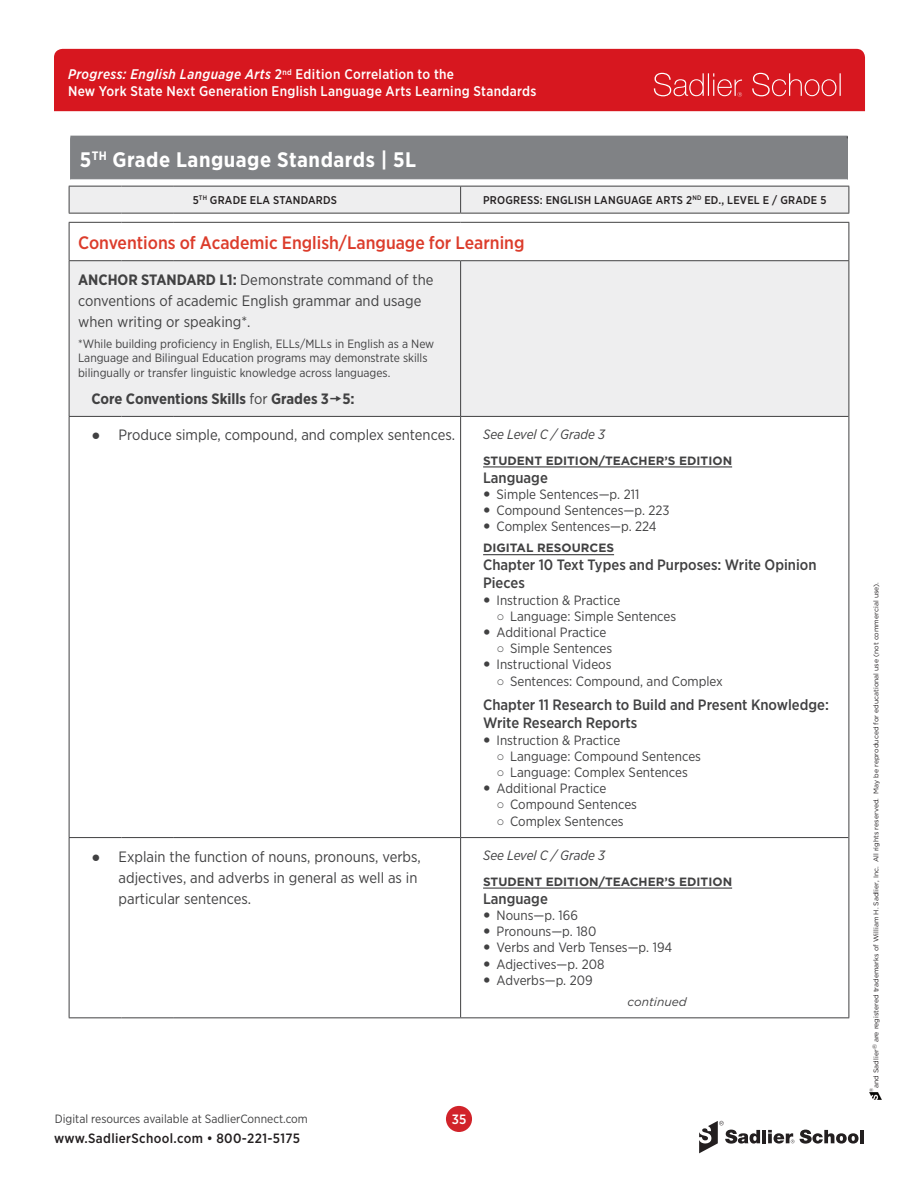
<style>
.page{position:relative;width:918px;height:1188px;background:#fff}
.page>*{position:absolute;margin:0;border:0;box-sizing:border-box;transform-origin:0 0}
.t1{font:700 21px "Gotham Narrow";letter-spacing:.025em;color:#fff}
.RED_CLUSTER{font:500 18px "Gotham Narrow";color:#dc3c2b}
.ANCHOR_HEAD_BLACK{font:15px/21px "Gotham Narrow";color:#414142}
.See_Also_Features_Ci{font:500 15px/18px "Gotham Narrow";color:#414142}
.See_Also_Features_2n{font:500 15px/18px "Gotham Narrow";color:#414142}
.t2{font:700 15px "Gotham Narrow";color:#414142}
.t3{font:500 14.1px "Gotham Narrow";letter-spacing:.02em;color:#fff}
.t4{font:italic 500 13.95px "Gotham Narrow";letter-spacing:.03em;color:#fff}
.t5{font:13.5px "Gotham Narrow";color:#414142}
.t6{font:500 13.5px "Gotham Narrow";letter-spacing:.025em;color:#231f20}
.SEE_ALSO_header{font:italic 13.5px "Gotham Narrow";color:#414142}
.t7{font:500 13.5px "Gotham Narrow";color:#fff}
.Footnote{font:12px/14.4px "Gotham Narrow";color:#414142}
.See_Also_Citation_Su{font:700 12px "Gotham";color:#414142}
.CONTINUED{font:italic 12px "Gotham";color:#414142}
.Table_header{font:500 11.25px "Gotham Narrow";letter-spacing:.02em;color:#231f20}
.t8{font:6.9px "Gotham";color:#231f20}
.t9{font:4.8px "Gotham";color:#231f20}
.s1{font-style:normal}
.s2{font-weight:700}
.s3{font-weight:400}
.s4{font-family:"Arial"}
</style>
<div class="page">
<div style="left:54px;top:49px;width:811px;height:62px;background:#d7171f"></div>
<svg style="left:654px;top:73px;width:88px;height:24px"></svg>
<svg style="left:752px;top:73px;width:89px;height:23px"></svg>
<svg style="left:869px;top:1093px;width:13px;height:7px"></svg>
<svg style="left:699px;top:1121px;width:61px;height:32px"></svg>
<hr style="left:762px;top:1130px;width:4px;height:13px;background:#231f20">
<svg style="left:800px;top:1130px;width:59px;height:14px"></svg>
<hr style="left:860px;top:1130px;width:4px;height:13px;background:#231f20">
<svg style="left:768px;top:1130px;width:26px;height:14px"></svg>
<div style="left:446px;top:1106px;width:26px;height:26px;background:#d1232a;border-radius:50%"></div>
<div style="left:71px;top:136px;width:776px;height:44px;background:#808285"></div>
<hr style="left:70px;top:137px;width:1px;height:43px;background:#808285">
<hr style="left:70px;top:136px;width:778px;height:1px;background:#808285">
<hr style="left:847px;top:137px;width:1px;height:43px;background:#414142">
<hr style="left:70px;top:138px;width:778px;height:1px;background:#808285">
<hr style="left:847px;top:139px;width:1px;height:40px;background:#808285">
<hr style="left:70px;top:179px;width:778px;height:1px;background:#dcdddf">
<svg style="left:69px;top:187px;width:780px;height:229px;fill:#eeeeef"></svg>
<div style="left:461px;top:261px;width:388px;height:155px;background:#eeeeef"></div>
<hr style="left:69px;top:837px;width:52px;height:1px;background:#414142">
<hr style="left:121px;top:837px;width:53px;height:1px;background:#414142">
<hr style="left:174px;top:837px;width:287px;height:1px;background:#414142">
<hr style="left:460px;top:838px;width:1px;height:179px;background:#414142">
<hr style="left:69px;top:1017px;width:52px;height:1px;background:#414142">
<hr style="left:121px;top:1017px;width:53px;height:1px;background:#414142">
<hr style="left:174px;top:1017px;width:287px;height:1px;background:#414142">
<hr style="left:461px;top:1017px;width:388px;height:1px;background:#414142">
<hr style="left:69px;top:223px;width:1px;height:37px;background:#414142">
<hr style="left:849px;top:223px;width:1px;height:37px;background:#414142">
<hr style="left:69px;top:260px;width:52px;height:1px;background:#414142">
<hr style="left:121px;top:260px;width:53px;height:1px;background:#414142">
<hr style="left:174px;top:260px;width:287px;height:1px;background:#414142">
<hr style="left:69px;top:261px;width:1px;height:155px;background:#414142">
<hr style="left:460px;top:261px;width:1px;height:155px;background:#414142">
<hr style="left:69px;top:186px;width:52px;height:1px;background:#414142">
<hr style="left:121px;top:186px;width:53px;height:1px;background:#414142">
<hr style="left:174px;top:186px;width:287px;height:1px;background:#414142">
<hr style="left:461px;top:186px;width:388px;height:1px;background:#414142">
<hr style="left:69px;top:213px;width:52px;height:1px;background:#414142">
<hr style="left:121px;top:213px;width:53px;height:1px;background:#414142">
<hr style="left:174px;top:213px;width:287px;height:1px;background:#414142">
<hr style="left:461px;top:213px;width:388px;height:1px;background:#414142">
<svg style="left:69px;top:187px;width:1px;height:26px"></svg>
<svg style="left:460px;top:187px;width:1px;height:26px"></svg>
<svg style="left:849px;top:187px;width:1px;height:26px"></svg>
<hr style="left:461px;top:260px;width:388px;height:1px;background:#414142">
<hr style="left:849px;top:261px;width:1px;height:155px;background:#414142">
<hr style="left:69px;top:222px;width:52px;height:1px;background:#414142">
<hr style="left:121px;top:222px;width:53px;height:1px;background:#414142">
<hr style="left:174px;top:222px;width:287px;height:1px;background:#414142">
<hr style="left:461px;top:222px;width:388px;height:1px;background:#414142">
<hr style="left:69px;top:416px;width:52px;height:1px;background:#414142">
<hr style="left:69px;top:417px;width:1px;height:420px;background:#414142">
<hr style="left:121px;top:416px;width:53px;height:1px;background:#414142">
<hr style="left:174px;top:416px;width:287px;height:1px;background:#414142">
<hr style="left:69px;top:838px;width:1px;height:179px;background:#414142">
<hr style="left:849px;top:838px;width:1px;height:179px;background:#414142">
<hr style="left:461px;top:416px;width:388px;height:1px;background:#414142">
<hr style="left:461px;top:837px;width:388px;height:1px;background:#414142">
<hr style="left:460px;top:417px;width:1px;height:420px;background:#414142">
<hr style="left:849px;top:416px;width:1px;height:422px;background:#414142">
<hr style="left:483px;top:466px;width:249px;height:1px;background:#414142">
<hr style="left:483px;top:554px;width:131px;height:1px;background:#414142">
<hr style="left:483px;top:888px;width:249px;height:1px;background:#414142">
<svg style="left:330px;top:396px;width:11px;height:6px"></svg>
<p class="t4" style="left:68px;top:65px;width:388px">Progress: English Language Arts <span class="s1">2</span><sup>nd</sup> <span class="s1">Edition Correlation to the</span></p>
<p class="t3" style="left:68px;top:82px;width:470px">New York State Next Generation English Language Arts Learning Standards</p>
<h1 class="t1" style="left:80px;top:147px;width:338px">5<sup>TH</sup> Grade Language Standards | 5L</h1>
<p class="Table_header" style="left:193px;top:193px;width:146px">5<sup>TH</sup> GRADE ELA STANDARDS</p>
<p class="Table_header" style="left:483px;top:193px;width:345px">PROGRESS: ENGLISH LANGUAGE ARTS 2<sup>ND</sup> ED., LEVEL E / GRADE 5</p>
<p class="RED_CLUSTER" style="left:78px;top:231px;width:448px">Conventions of Academic English/Language for Learning</p>
<p class="ANCHOR_HEAD_BLACK" style="left:78px;top:269px;width:357px"><span class="s2">ANCHOR STANDARD L1:</span> Demonstrate command of the conventions of academic English grammar and usage when writing or speaking*.</p>
<p class="Footnote" style="left:78px;top:336px;width:358px">*While building proficiency in English, ELLs/MLLs in English as a New<br>Language and Bilingual Education programs may demonstrate skills bilingually or transfer linguistic knowledge across languages.</p>
<p class="t2" style="left:92px;top:390px;width:265px">Core Conventions Skills <span class="s3">for</span> Grades 3 5:</p>
<p class="ANCHOR_HEAD_BLACK" style="left:92px;top:424px;width:365px"><span class="s4">●</span> Produce simple, compound, and complex sentences.</p>
<p class="SEE_ALSO_header" style="left:483px;top:426px;width:124px">See Level C / Grade 3</p>
<p class="See_Also_Citation_Su" style="left:483px;top:452px;width:251px">STUDENT EDITION/TEACHER’S EDITION</p>
<p class="See_Also_Features_Ci" style="left:483px;top:468px;width:66px">Language</p>
<p class="t5" style="left:497px;top:486px;width:144px">Simple Sentences—p. 211</p>
<p class="t5" style="left:497px;top:502px;width:175px">Compound Sentences—p. 223</p>
<p class="t5" style="left:497px;top:518px;width:162px">Complex Sentences—p. 224</p>
<p class="See_Also_Citation_Su" style="left:483px;top:540px;width:132px">DIGITAL RESOURCES</p>
<p class="See_Also_Features_Ci" style="left:483px;top:556px;width:335px">Chapter 10 Text Types and Purposes: Write Opinion<br>Pieces</p>
<p class="t5" style="left:497px;top:592px;width:125px">Instruction &amp; Practice</p>
<p class="t5" style="left:497px;top:608px;width:181px"><span class="s4">○</span> Language: Simple Sentences</p>
<p class="t5" style="left:497px;top:624px;width:111px">Additional Practice</p>
<p class="t5" style="left:497px;top:640px;width:117px"><span class="s4">○</span> Simple Sentences</p>
<p class="t5" style="left:497px;top:656px;width:116px">Instructional Videos</p>
<p class="t5" style="left:497px;top:673px;width:228px"><span class="s4">○</span> Sentences: Compound, and Complex</p>
<p class="See_Also_Features_2n" style="left:483px;top:696px;width:347px">Chapter 11 Research to Build and Present Knowledge:<br>Write Research Reports</p>
<p class="t5" style="left:497px;top:731px;width:125px">Instruction &amp; Practice</p>
<p class="t5" style="left:497px;top:748px;width:206px"><span class="s4">○</span> Language: Compound Sentences</p>
<p class="t5" style="left:497px;top:764px;width:193px"><span class="s4">○</span> Language: Complex Sentences</p>
<p class="t5" style="left:497px;top:780px;width:111px">Additional Practice</p>
<p class="t5" style="left:497px;top:796px;width:142px"><span class="s4">○</span> Compound Sentences</p>
<p class="t5" style="left:497px;top:812px;width:129px"><span class="s4">○</span> Complex Sentences</p>
<p class="ANCHOR_HEAD_BLACK" style="left:119px;top:846px;width:304px;text-indent:-27px"><span class="s4">●</span> Explain the function of nouns, pronouns, verbs, adjectives, and adverbs in general as well as in particular sentences.</p>
<p class="SEE_ALSO_header" style="left:483px;top:847px;width:124px">See Level C / Grade 3</p>
<p class="See_Also_Citation_Su" style="left:483px;top:874px;width:251px">STUDENT EDITION/TEACHER’S EDITION</p>
<p class="See_Also_Features_Ci" style="left:483px;top:889px;width:66px">Language</p>
<p class="t5" style="left:497px;top:907px;width:83px">Nouns—p. 166</p>
<p class="t5" style="left:497px;top:923px;width:101px">Pronouns—p. 180</p>
<p class="t5" style="left:497px;top:939px;width:177px">Verbs and Verb Tenses—p. 194</p>
<p class="t5" style="left:497px;top:956px;width:109px">Adjectives—p. 208</p>
<p class="t5" style="left:497px;top:972px;width:98px">Adverbs—p. 209</p>
<p class="CONTINUED" style="left:627px;top:994px;width:61px">continued</p>
<p class="Footnote" style="left:55px;top:1111px;width:255px">Digital resources available at SadlierConnect.com</p>
<p class="t7" style="left:452px;top:1110px;width:16px">35</p>
<p class="t6" style="left:54px;top:1129px;width:248px">www.SadlierSchool.com • 800-221-5175</p>
<p class="t8" style="left:872px;top:1088px;width:507px;rotate:-90deg">and Sadlier<sup>®</sup> are registered trademarks of William H. Sadlier, Inc. All rights reserved. May be reproduced for educational use (not commercial use).</p>
<p class="t9" style="left:868px;top:1092px;width:6px;rotate:-90deg">®</p>
</div>
